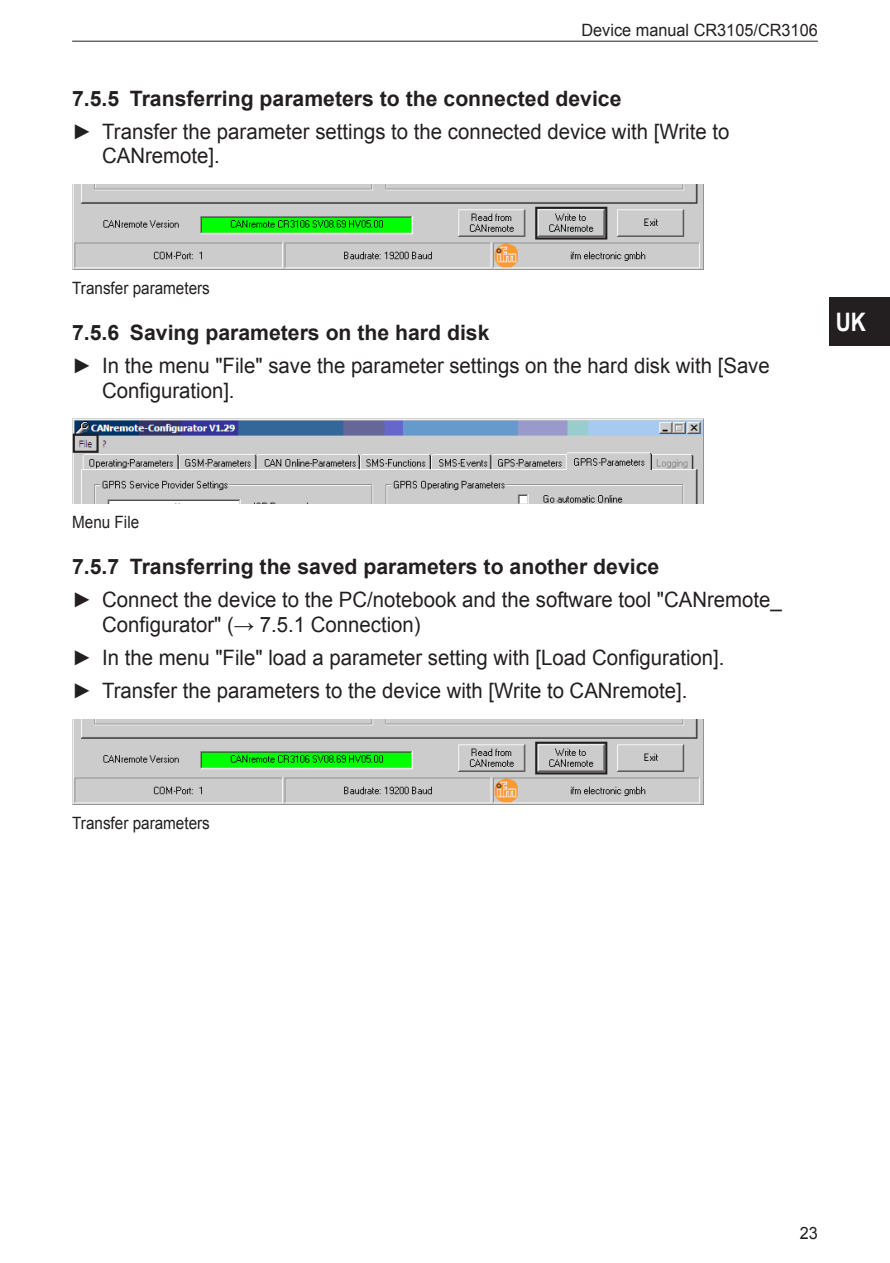
<style>
.page{position:relative;width:890px;height:1263px;background:#fff}
.page>*{position:absolute;margin:0;border:0;box-sizing:border-box;transform-origin:0 0}
.t1{font:700 25.5px "Arial";color:#fff;scale:.82 1}
.t2{font:21.15px/24.5px "Arial";color:#231f20;scale:.96 1}
.t3{font:700 21.15px "Arial";color:#231f20}
.t4{font:16.95px "Arial";color:#231f20;scale:.9 1}
.t5{font:16.95px "Arial";color:#231f20;scale:.96 1}
</style>
<div class="page">
<div style="left:830px;top:298px;width:60px;height:48px;background:#231f20"></div>
<hr style="left:72px;top:41px;width:746px;height:1px;background:#231f20">
<img style="left:72px;top:184px;width:632px;height:86px">
<div style="left:535px;top:207px;width:72px;height:33px;border:2px solid #231f20"></div>
<img style="left:72px;top:419px;width:632px;height:85px">
<div style="left:73px;top:434px;width:26px;height:19px;border:2px solid #231f20"></div>
<img style="left:72px;top:719px;width:632px;height:86px">
<div style="left:535px;top:742px;width:72px;height:32px;border:2px solid #231f20"></div>
<p class="t5" style="left:581px;top:19px;width:248px">Device manual CR3105/CR3106</p>
<p class="t3" style="left:72px;top:84px;width:551px">7.5.5 Transferring parameters to the connected device</p>
<p class="t2" style="left:102px;top:120px;width:655px;text-indent:-30px">► Transfer the parameter settings to the connected device with [Write to<br>CANremote].</p>
<p class="t4" style="left:72px;top:277px;width:155px">Transfer parameters</p>
<p class="t3" style="left:72px;top:318px;width:419px">7.5.6 Saving parameters on the hard disk</p>
<p class="t2" style="left:102px;top:354px;width:697px;text-indent:-30px">► In the menu "File" save the parameter settings on the hard disk with [Save<br>Configuration].</p>
<p class="t4" style="left:72px;top:511px;width:76px">Menu File</p>
<p class="t3" style="left:72px;top:552px;width:589px">7.5.7 Transferring the saved parameters to another device</p>
<p class="t2" style="left:102px;top:588px;width:709px;text-indent:-30px">► Connect the device to the PC/notebook and the software tool "CANremote_<br>Configurator" (→ 7.5.1 Connection)</p>
<p class="t2" style="left:72px;top:641px;width:677px;line-height:33.5px">► In the menu "File" load a parameter setting with [Load Configuration]. ► Transfer the parameters to the device with [Write to CANremote].</p>
<p class="t1" style="left:836px;top:305px;width:38px">UK</p>
<p class="t4" style="left:72px;top:812px;width:155px">Transfer parameters</p>
<p class="t5" style="left:800px;top:1222px;width:20px">23</p>
</div>
